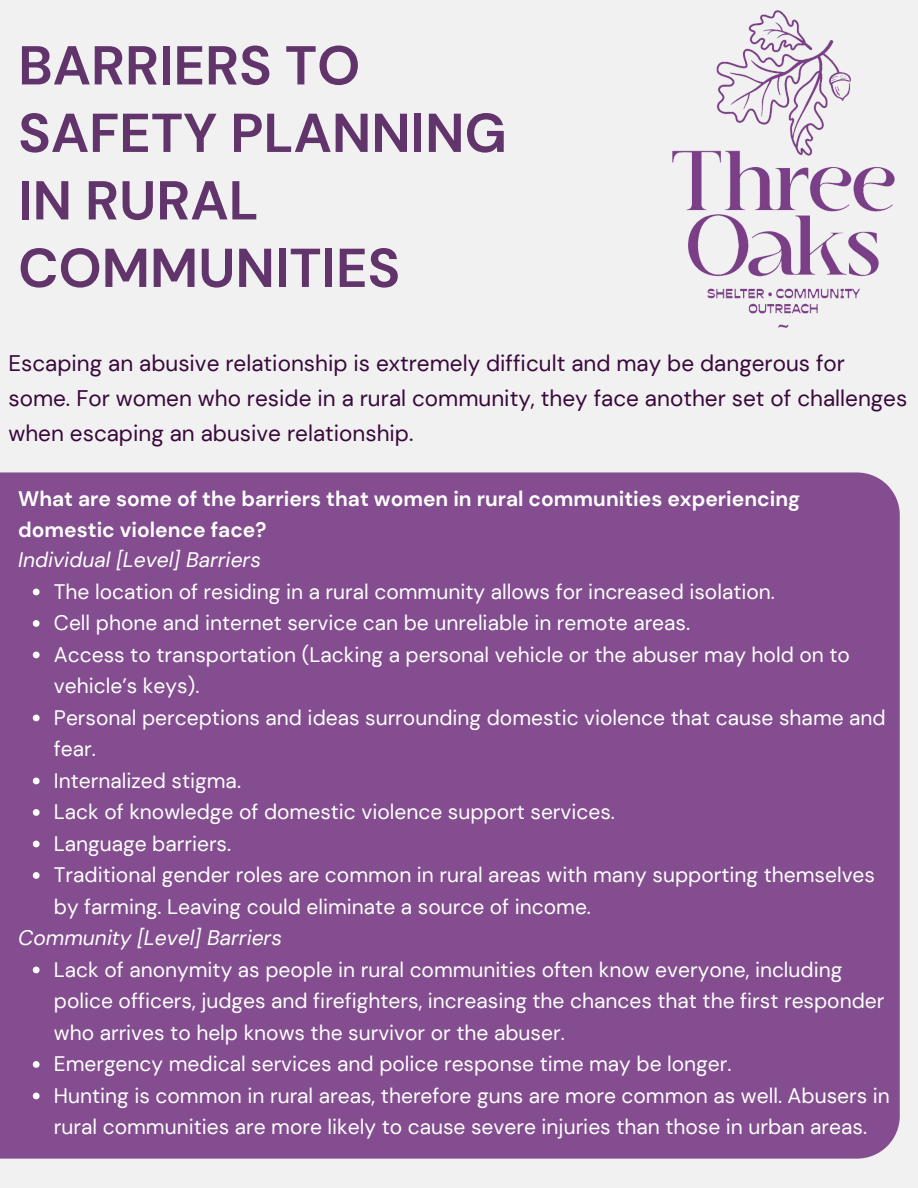
<style>
.page{position:relative;width:918px;height:1188px;background:#f1f1f1}
.page>*{position:absolute;margin:0;border:0;box-sizing:border-box;transform-origin:0 0}
.t1{font:700 54.6px/67.5px "DM Sans";color:#61346b}
.t2{font:22.5px/34.8px "DM Sans";color:#39083b}
.t3{font:21px/31.5px "DM Sans";color:#fff}
.t4{font:700 21px/30.3px "DM Sans";color:#fff}
.t5{font:italic 21px "DM Sans";color:#fff}
</style>
<div class="page">
<div style="left:0;top:472px;width:900px;height:687px;background:#834d8f"></div>
<img style="left:672px;top:10px;width:223px;height:318px">
<svg style="left:33px;top:589px;width:7px;height:6px"></svg>
<svg style="left:33px;top:620px;width:7px;height:7px"></svg>
<svg style="left:33px;top:652px;width:7px;height:6px"></svg>
<svg style="left:33px;top:715px;width:7px;height:6px"></svg>
<svg style="left:33px;top:778px;width:7px;height:6px"></svg>
<svg style="left:33px;top:809px;width:7px;height:7px"></svg>
<svg style="left:33px;top:841px;width:7px;height:6px"></svg>
<svg style="left:33px;top:872px;width:7px;height:7px"></svg>
<svg style="left:33px;top:967px;width:7px;height:6px"></svg>
<svg style="left:33px;top:1061px;width:7px;height:7px"></svg>
<svg style="left:33px;top:1093px;width:7px;height:6px"></svg>
<p class="t1" style="left:18px;top:32px;width:490px">BARRIERS TO<br>SAFETY PLANNING<br>IN RURAL<br>COMMUNITIES</p>
<p class="t2" style="left:8px;top:346px;width:900px">Escaping an abusive relationship is extremely difficult and may be dangerous for some. For women who reside in a rural community, they face another set of challenges when escaping an abusive relationship.</p>
<p class="t4" style="left:18px;top:484px;width:783px">What are some of the barriers that women in rural communities experiencing domestic violence face?</p>
<p class="t5" style="left:18px;top:546px;width:244px">Individual [Level] Barriers</p>
<p class="t3" style="left:54px;top:576px;width:723px">The location of residing in a rural community allows for increased isolation.</p>
<p class="t3" style="left:54px;top:607px;width:638px">Cell phone and internet service can be unreliable in remote areas.</p>
<p class="t3" style="left:54px;top:639px;width:798px">Access to transportation (Lacking a personal vehicle or the abuser may hold on to vehicle’s keys).</p>
<p class="t3" style="left:54px;top:702px;width:833px">Personal perceptions and ideas surrounding domestic violence that cause shame and fear.</p>
<p class="t3" style="left:54px;top:765px;width:189px">Internalized stigma.</p>
<p class="t3" style="left:54px;top:796px;width:563px">Lack of knowledge of domestic violence support services.</p>
<p class="t3" style="left:54px;top:828px;width:179px">Language barriers.</p>
<p class="t3" style="left:54px;top:859px;width:823px">Traditional gender roles are common in rural areas with many supporting themselves by farming. Leaving could eliminate a source of income.</p>
<p class="t5" style="left:18px;top:924px;width:265px">Community [Level] Barriers</p>
<p class="t3" style="left:54px;top:954px;width:832px">Lack of anonymity as people in rural communities often know everyone, including police officers, judges and firefighters, increasing the chances that the first responder who arrives to help knows the survivor or the abuser.</p>
<p class="t3" style="left:54px;top:1048px;width:679px">Emergency medical services and police response time may be longer.</p>
<p class="t3" style="left:54px;top:1080px;width:838px">Hunting is common in rural areas, therefore guns are more common as well. Abusers in rural communities are more likely to cause severe injuries than those in urban areas.</p>
</div>
